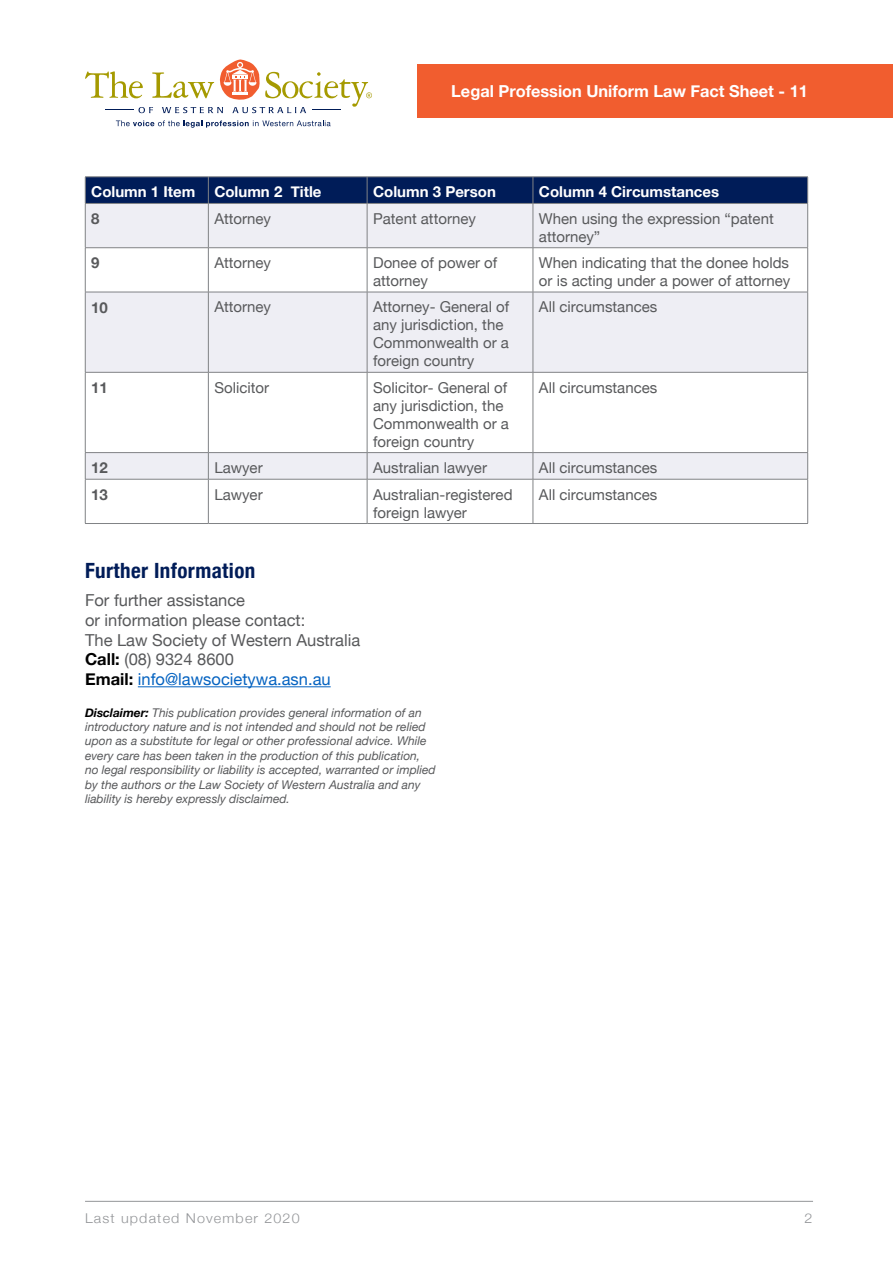
<style>
.page{position:relative;width:893px;height:1263px;background:#fff}
.page>*{position:absolute;margin:0;border:0;box-sizing:border-box;transform-origin:0 0}
.t1{font:700 condensed 21px "Helvetica Neue";letter-spacing:.02em;color:#001c58}
.t2{font:16.5px/19.8px "Helvetica Neue";color:#58595b}
.t3{font:700 16.5px "Helvetica Neue";color:#fff}
.t4{font:15px/18px "Helvetica Neue";color:#58595b}
.t5{font:700 15px "Helvetica Neue";color:#fff}
.t6{font:700 15px "Helvetica Neue";color:#58595b}
.t7{font:300 13.5px "Helvetica Neue";letter-spacing:.08em;color:#939598;scale:1.06 1}
.t8{font:italic 12px/14.4px "Helvetica Neue";color:#58595b}
.s1{font-weight:700;color:#000}
.s2{color:#0563c1}
</style>
<div class="page">
<svg style="left:116px;top:120px;width:215px;height:8px"></svg>
<svg style="left:85px;top:60px;width:287px;height:53px"></svg>
<div style="left:417px;top:64px;width:476px;height:53px;background:#f15d2f"></div>
<hr style="left:85px;top:1201px;width:728px;height:1px;background:#939598">
<div style="left:86px;top:204px;width:721px;height:43px;background:#eeeef4"></div>
<svg style="left:86px;top:248px;width:721px;height:275px"></svg>
<div style="left:85px;top:177px;width:723px;height:26px;background:#001c58"></div>
<hr style="left:85px;top:203px;width:123px;height:1px;background:#808285">
<hr style="left:85px;top:204px;width:1px;height:43px;background:#808285">
<hr style="left:208px;top:203px;width:159px;height:1px;background:#808285">
<hr style="left:208px;top:204px;width:1px;height:43px;background:#808285">
<hr style="left:367px;top:203px;width:166px;height:1px;background:#808285">
<hr style="left:367px;top:204px;width:1px;height:43px;background:#808285">
<hr style="left:533px;top:203px;width:275px;height:1px;background:#808285">
<hr style="left:533px;top:204px;width:1px;height:43px;background:#808285">
<hr style="left:807px;top:204px;width:1px;height:43px;background:#808285">
<hr style="left:85px;top:247px;width:123px;height:1px;background:#808285">
<hr style="left:85px;top:248px;width:1px;height:44px;background:#808285">
<hr style="left:208px;top:247px;width:159px;height:1px;background:#808285">
<hr style="left:208px;top:248px;width:1px;height:44px;background:#808285">
<hr style="left:367px;top:247px;width:166px;height:1px;background:#808285">
<hr style="left:367px;top:248px;width:1px;height:44px;background:#808285">
<hr style="left:533px;top:247px;width:275px;height:1px;background:#808285">
<hr style="left:533px;top:248px;width:1px;height:44px;background:#808285">
<hr style="left:807px;top:248px;width:1px;height:44px;background:#808285">
<hr style="left:85px;top:292px;width:123px;height:1px;background:#808285">
<hr style="left:85px;top:292px;width:1px;height:80px;background:#808285">
<hr style="left:208px;top:292px;width:159px;height:1px;background:#808285">
<hr style="left:208px;top:292px;width:1px;height:80px;background:#808285">
<hr style="left:367px;top:292px;width:166px;height:1px;background:#808285">
<hr style="left:367px;top:292px;width:1px;height:80px;background:#808285">
<hr style="left:533px;top:292px;width:275px;height:1px;background:#808285">
<hr style="left:533px;top:292px;width:1px;height:80px;background:#808285">
<hr style="left:807px;top:292px;width:1px;height:80px;background:#808285">
<hr style="left:85px;top:372px;width:123px;height:1px;background:#808285">
<hr style="left:85px;top:372px;width:1px;height:80px;background:#808285">
<hr style="left:208px;top:372px;width:159px;height:1px;background:#808285">
<hr style="left:208px;top:372px;width:1px;height:80px;background:#808285">
<hr style="left:367px;top:372px;width:166px;height:1px;background:#808285">
<hr style="left:367px;top:372px;width:1px;height:80px;background:#808285">
<hr style="left:533px;top:372px;width:275px;height:1px;background:#808285">
<hr style="left:533px;top:372px;width:1px;height:80px;background:#808285">
<hr style="left:807px;top:372px;width:1px;height:80px;background:#808285">
<hr style="left:85px;top:452px;width:123px;height:1px;background:#808285">
<svg style="left:85px;top:453px;width:1px;height:26px"></svg>
<hr style="left:208px;top:452px;width:159px;height:1px;background:#808285">
<svg style="left:208px;top:453px;width:1px;height:26px"></svg>
<hr style="left:367px;top:452px;width:166px;height:1px;background:#808285">
<svg style="left:367px;top:453px;width:1px;height:26px"></svg>
<hr style="left:533px;top:452px;width:275px;height:1px;background:#808285">
<svg style="left:533px;top:453px;width:1px;height:26px"></svg>
<svg style="left:807px;top:453px;width:1px;height:26px"></svg>
<hr style="left:85px;top:479px;width:123px;height:1px;background:#808285">
<hr style="left:85px;top:479px;width:1px;height:44px;background:#808285">
<hr style="left:208px;top:479px;width:159px;height:1px;background:#808285">
<hr style="left:208px;top:479px;width:1px;height:44px;background:#808285">
<hr style="left:367px;top:479px;width:166px;height:1px;background:#808285">
<hr style="left:367px;top:479px;width:1px;height:44px;background:#808285">
<hr style="left:533px;top:479px;width:275px;height:1px;background:#808285">
<hr style="left:533px;top:479px;width:1px;height:44px;background:#808285">
<hr style="left:807px;top:479px;width:1px;height:44px;background:#808285">
<hr style="left:85px;top:523px;width:123px;height:1px;background:#808285">
<hr style="left:208px;top:523px;width:159px;height:1px;background:#808285">
<hr style="left:367px;top:523px;width:166px;height:1px;background:#808285">
<hr style="left:533px;top:523px;width:275px;height:1px;background:#808285">
<hr style="left:138px;top:686px;width:193px;height:1px;background:#0563c1">
<p class="t3" style="left:451px;top:81px;width:358px">Legal Profession Uniform Law Fact Sheet - 11</p>
<p class="t5" style="left:91px;top:183px;width:106px">Column 1 Item</p>
<p class="t5" style="left:214px;top:183px;width:109px">Column 2 Title</p>
<p class="t5" style="left:373px;top:183px;width:124px">Column 3 Person</p>
<p class="t5" style="left:539px;top:183px;width:182px">Column 4 Circumstances</p>
<p class="t6" style="left:91px;top:209px;width:10px">8</p>
<p class="t4" style="left:214px;top:209px;width:58px">Attorney</p>
<p class="t4" style="left:373px;top:209px;width:104px">Patent attorney</p>
<p class="t4" style="left:539px;top:209px;width:236px">When using the expression “patent attorney”</p>
<p class="t6" style="left:91px;top:254px;width:10px">9</p>
<p class="t4" style="left:214px;top:253px;width:58px">Attorney</p>
<p class="t4" style="left:373px;top:253px;width:126px">Donee of power of attorney</p>
<p class="t4" style="left:539px;top:253px;width:253px">When indicating that the donee holds or is acting under a power of attorney</p>
<p class="t6" style="left:91px;top:298px;width:18px">10</p>
<p class="t4" style="left:214px;top:298px;width:58px">Attorney</p>
<p class="t4" style="left:373px;top:298px;width:138px">Attorney- General of any jurisdiction, the<br>Commonwealth or a foreign country</p>
<p class="t4" style="left:539px;top:298px;width:120px">All circumstances</p>
<p class="t6" style="left:91px;top:378px;width:18px">11</p>
<p class="t4" style="left:214px;top:378px;width:56px">Solicitor</p>
<p class="t4" style="left:373px;top:378px;width:137px">Solicitor- General of any jurisdiction, the<br>Commonwealth or a foreign country</p>
<p class="t4" style="left:539px;top:378px;width:120px">All circumstances</p>
<p class="t6" style="left:91px;top:459px;width:18px">12</p>
<p class="t4" style="left:214px;top:458px;width:50px">Lawyer</p>
<p class="t4" style="left:373px;top:458px;width:115px">Australian lawyer</p>
<p class="t4" style="left:539px;top:458px;width:120px">All circumstances</p>
<p class="t6" style="left:91px;top:485px;width:18px">13</p>
<p class="t4" style="left:214px;top:485px;width:50px">Lawyer</p>
<p class="t4" style="left:373px;top:485px;width:141px">Australian-registered foreign lawyer</p>
<p class="t4" style="left:539px;top:485px;width:120px">All circumstances</p>
<h1 class="t1" style="left:85px;top:557px;width:172px">Further Information</h1>
<p class="t2" style="left:85px;top:590px;width:277px">For further assistance<br>or information please contact:<br>The Law Society of Western Australia<br><span class="s1">Call:</span> (08) 9324 8600<br><span class="s1">Email:</span> <span class="s2">info@lawsocietywa.asn.au</span></p>
<p class="t8" style="left:85px;top:705px;width:352px"><span class="s1">Disclaimer:</span> This publication provides general information of an introductory nature and is not intended and should not be relied upon as a substitute for legal or other professional advice. While every care has been taken in the production of this publication, no legal responsibility or liability is accepted, warranted or implied by the authors or the Law Society of Western Australia and any liability is hereby expressly disclaimed.</p>
<p class="t7" style="left:85px;top:1209px;width:204px">Last updated November 2020</p>
<p class="t7" style="left:804px;top:1209px;width:9px">2</p>
</div>
